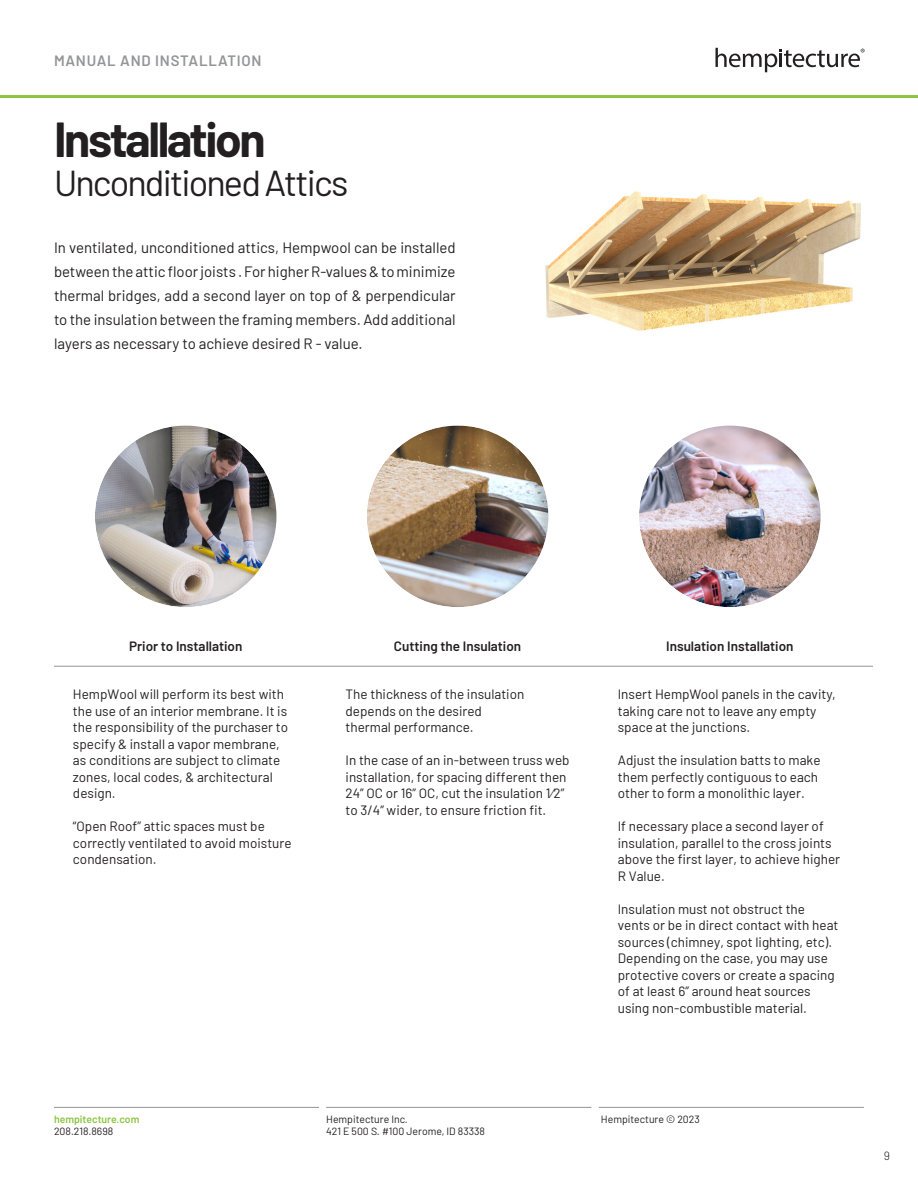
<style>
.page{position:relative;width:918px;height:1188px;background:#fff}
.page>*{position:absolute;margin:0;border:0;box-sizing:border-box;transform-origin:0 0}
.t1{font:700 48px "Barlow";letter-spacing:-.05em;color:#231f20}
.t2{font:36px "Barlow";letter-spacing:-.05em;color:#231f20}
.t3{font:15px/24px "Barlow";color:#231f20;text-align:justify}
.t4{font:600 15px "Barlow";letter-spacing:.05em;color:#939598}
.t5{font:13.5px/16.5px "Barlow";color:#231f20}
.t6{font:600 13.5px "Barlow";color:#231f20}
.t7{font:300 12px "Barlow";color:#231f20}
.t8{font:10.5px/12.6px "Barlow";color:#231f20}
.t9{font:600 10.5px "Barlow";color:#8dc442}
</style>
<div class="page">
<hr style="left:0;top:95px;width:918px;height:3px;background:#8dc442">
<svg style="left:716px;top:48px;width:149px;height:24px"></svg>
<hr style="left:54px;top:1107px;width:265px;height:1px;background:#939598">
<hr style="left:326px;top:1107px;width:265px;height:1px;background:#939598">
<hr style="left:599px;top:1107px;width:265px;height:1px;background:#939598">
<div style="left:93px;top:423px;width:186px;height:185px;background:#231f20;opacity:.25"></div>
<div style="left:365px;top:423px;width:186px;height:185px;background:#231f20;opacity:.25"></div>
<div style="left:638px;top:423px;width:185px;height:185px;background:#231f20;opacity:.25"></div>
<hr style="left:54px;top:666px;width:819px;height:1px;background:#939598">
<img style="left:545px;top:191px;width:316px;height:140px">
<p class="t4" style="left:54px;top:50px;width:209px">MANUAL AND INSTALLATION</p>
<p class="t1" style="left:54px;top:104px;width:213px">Installation</p>
<p class="t2" style="left:54px;top:157px;width:296px">Unconditioned Attics</p>
<p class="t3" style="left:54px;top:235px;width:403px">In ventilated, unconditioned attics, Hempwool can be installed between the attic floor joists . For higher R-values &amp; to minimize thermal bridges, add a second layer on top of &amp; perpendicular to the insulation between the framing members. Add additional layers as necessary to achieve desired R - value.</p>
<p class="t6" style="left:129px;top:636px;width:115px">Prior to Installation</p>
<p class="t6" style="left:394px;top:636px;width:129px">Cutting the Insulation</p>
<p class="t6" style="left:666px;top:636px;width:129px">Insulation Installation</p>
<p class="t5" style="left:73px;top:685px;width:217px">HempWool will perform its best with the use of an interior membrane. It is the responsibility of the purchaser to specify &amp; install a vapor membrane, as conditions are subject to climate zones, local codes, &amp; architectural design.</p>
<p class="t5" style="left:73px;top:817px;width:220px">“Open Roof” attic spaces must be correctly ventilated to avoid moisture condensation.</p>
<p class="t5" style="left:346px;top:685px;width:180px">The thickness of the insulation depends on the desired</p>
<p class="t5" style="left:346px;top:718px;width:130px">thermal performance.</p>
<p class="t5" style="left:346px;top:751px;width:226px">In the case of an in-between truss web installation, for spacing different then 24” OC or 16” OC, cut the insulation 1⁄2” to 3/4” wider, to ensure friction fit.</p>
<p class="t5" style="left:618px;top:685px;width:219px">Insert HempWool panels in the cavity, taking care not to leave any empty space at the junctions.</p>
<p class="t5" style="left:618px;top:751px;width:204px">Adjust the insulation batts to make them perfectly contiguous to each other to form a monolithic layer.</p>
<p class="t5" style="left:618px;top:817px;width:224px">If necessary place a second layer of insulation, parallel to the cross joints above the first layer, to achieve higher<br>R Value.</p>
<p class="t5" style="left:618px;top:900px;width:222px">Insulation must not obstruct the vents or be in direct contact with heat sources (chimney, spot lighting, etc).<br>Depending on the case, you may use protective covers or create a spacing of at least 6” around heat sources using non-combustible material.</p>
<p class="t9" style="left:54px;top:1111px;width:87px">hempitecture.com</p>
<p class="t8" style="left:54px;top:1124px;width:61px">208.218.8698</p>
<p class="t8" style="left:326px;top:1112px;width:160px">Hempitecture Inc.<br>421 E 500 S. #100 Jerome, ID 83338</p>
<p class="t8" style="left:601px;top:1112px;width:101px">Hempitecture © 2023</p>
<p class="t7" style="left:884px;top:1148px;width:8px">9</p>
</div>
